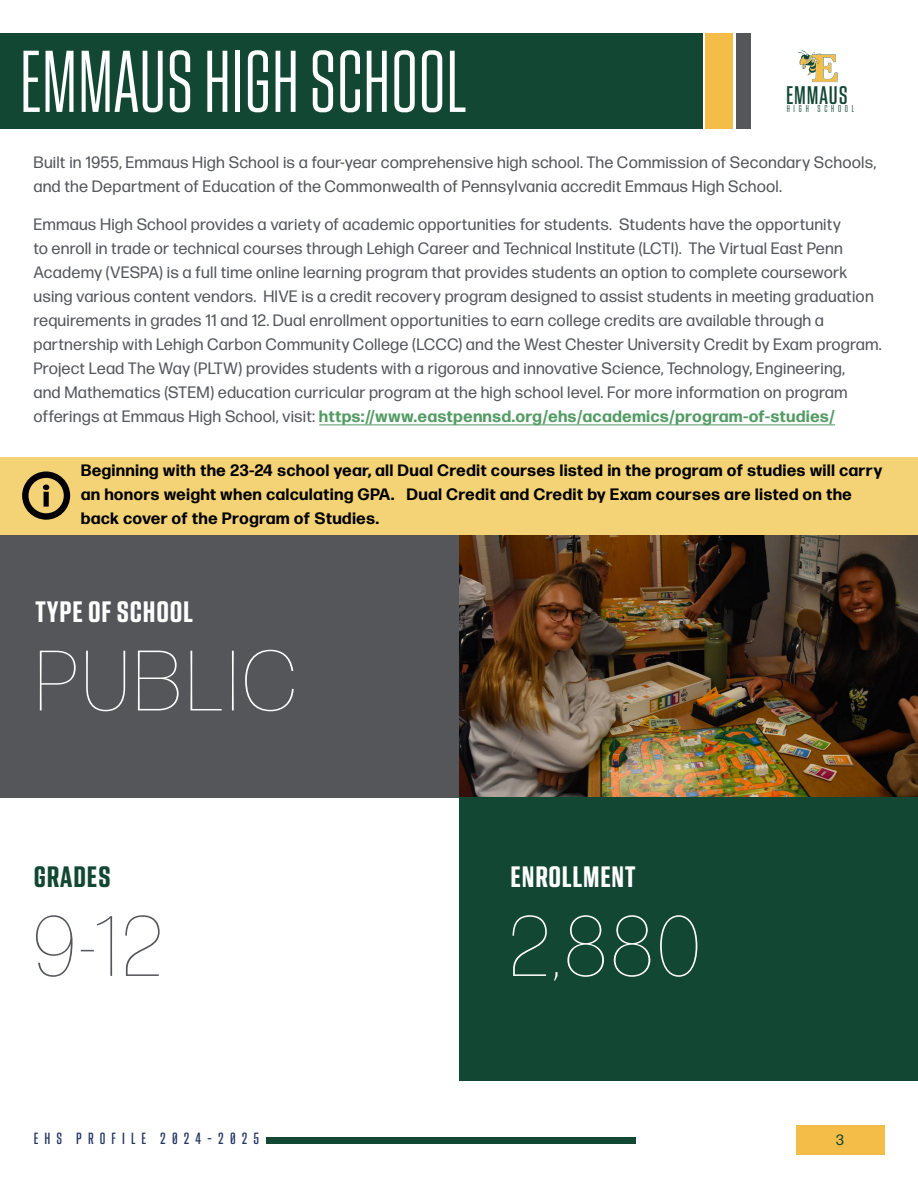
<style>
.page{position:relative;width:918px;height:1188px;background:#fff}
.page>*{position:absolute;margin:0;border:0;box-sizing:border-box;transform-origin:0 0}
.t1{font:300 90px "Monte Stella";color:#fff}
.t2{font:100 85.5px "Forma DJR Display";letter-spacing:.05em;color:#fff}
.t3{font:100 85.5px "Forma DJR Display";color:#54565a}
.t4{font:500 30px "Monte Stella";letter-spacing:.03em;color:#fff}
.t5{font:500 30px "Monte Stella";letter-spacing:.03em;color:#124734}
.t6{font:25.95px "Monte Stella";letter-spacing:.03em;color:#124734}
.t7{font:16.5px/24px "Forma DJR Display";letter-spacing:.05em;color:#54565a}
.t8{font:700 16.5px/24px "Forma DJR Display";letter-spacing:.05em;color:#000}
.t9{font:16.5px "Monte Stella";letter-spacing:.37em;color:#243560}
.t10{font:15px "Forma DJR Display";color:#124734}
.t11{font:300 10.2px "Monte Stella";letter-spacing:.37em;color:#124734}
.s1{font-weight:700;color:#529b63}
</style>
<div class="page">
<div style="left:706px;top:34px;width:27px;height:95px;background:#f3bd48"></div>
<div style="left:736px;top:34px;width:15px;height:95px;background:#54565a"></div>
<div style="left:0;top:34px;width:703px;height:95px;background:#124734"></div>
<svg style="left:798px;top:50px;width:39px;height:32px"></svg>
<div style="left:796px;top:1125px;width:88px;height:29px;background:#f3bd48"></div>
<div style="left:267px;top:1137px;width:369px;height:7px;background:#124734"></div>
<div style="left:0;top:535px;width:459px;height:263px;background:#54565a"></div>
<img style="left:459px;top:535px;width:459px;height:263px">
<div style="left:459px;top:798px;width:459px;height:283px;background:#124734"></div>
<hr style="left:319px;top:425px;width:516px;height:1px;background:#529b63">
<div style="left:0;top:457px;width:918px;height:77px;background:#f3d375"></div>
<svg style="left:22px;top:472px;width:48px;height:48px"></svg>
<h1 class="t1" style="left:19px;top:31px;width:449px">EMMAUS HIGH SCHOOL</h1>
<h3 class="t6" style="left:786px;top:80px;width:63px">EMMAUS</h3>
<p class="t11" style="left:787px;top:103px;width:69px">HIGH SCHOOL</p>
<p class="t7" style="left:34px;top:150px;width:844px">Built in 1955, Emmaus High School is a four-year comprehensive high school. The Commission of Secondary Schools, and the Department of Education of the Commonwealth of Pennsylvania accredit Emmaus High School.</p>
<p class="t7" style="left:34px;top:212px;width:849px">Emmaus High School provides a variety of academic opportunities for students. Students have the opportunity<br>to enroll in trade or technical courses through Lehigh Career and Technical Institute (LCTI). The Virtual East Penn Academy (VESPA) is a full time online learning program that provides students an option to complete coursework using various content vendors. HIVE is a credit recovery program designed to assist students in meeting graduation requirements in grades 11 and 12. Dual enrollment opportunities to earn college credits are available through a partnership with Lehigh Carbon Community College (LCCC) and the West Chester University Credit by Exam program.<br>Project Lead The Way (PLTW) provides students with a rigorous and innovative Science, Technology, Engineering,<br>and Mathematics (STEM) education curricular program at the high school level. For more information on program offerings at Emmaus High School, visit: <span class="s1">https://www.eastpennsd.org/ehs/academics/program-of-studies/</span></p>
<p class="t8" style="left:81px;top:458px;width:803px">Beginning with the 23-24 school year, all Dual Credit courses listed in the program of studies will carry an honors weight when calculating GPA. Dual Credit and Credit by Exam courses are listed on the back cover of the Program of Studies.</p>
<h3 class="t4" style="left:36px;top:594px;width:159px">TYPE OF SCHOOL</h3>
<h2 class="t2" style="left:36px;top:628px;width:262px">PUBLIC</h2>
<h3 class="t5" style="left:34px;top:860px;width:78px">GRADES</h3>
<h3 class="t4" style="left:511px;top:860px;width:127px">ENROLLMENT</h3>
<h2 class="t3" style="left:34px;top:893px;width:129px">9-12</h2>
<h2 class="t2" style="left:511px;top:893px;width:191px">2,880</h2>
<p class="t9" style="left:34px;top:1129px;width:227px">EHS PROFILE 2024-2025</p>
<p class="t10" style="left:836px;top:1131px;width:9px">3</p>
</div>
